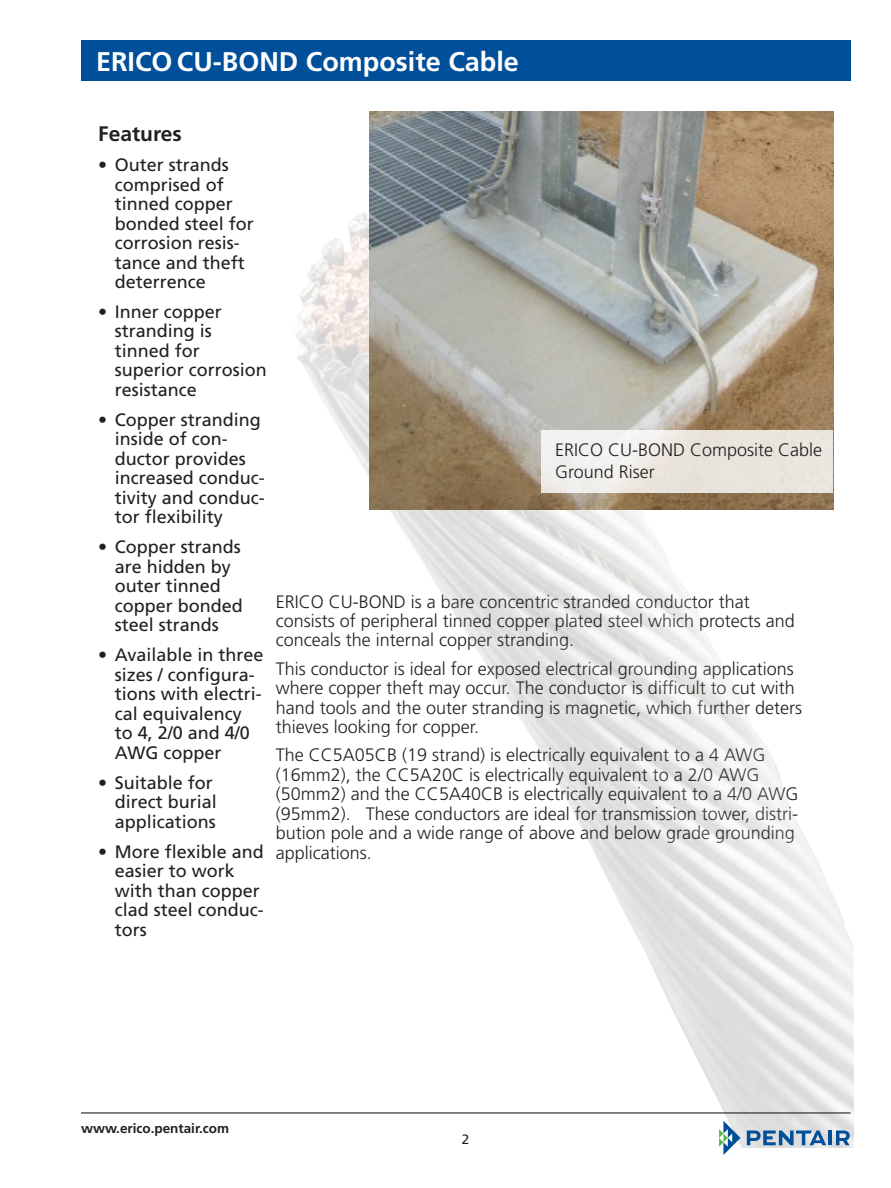
<style>
.page{position:relative;width:891px;height:1188px;background:#fff}
.page>*{position:absolute;margin:0;border:0;box-sizing:border-box;transform-origin:0 0}
.t1{font:700 27px "Frutiger LT Std";color:#fff}
.t2{font:700 21px "Frutiger LT Std";color:#231f20}
.t3{font:300 18px/19.5px "Frutiger LT Std";color:#231f20}
.t4{font:18px/19.5px "Frutiger LT Std";color:#231f20}
.t5{font:700 13.5px "Frutiger LT Std";color:#231f20}
.t6{font:13.5px "Frutiger LT Std";color:#231f20}
</style>
<div class="page">
<div style="left:81px;top:40px;width:769px;height:41px;background:#004f9a"></div>
<img style="left:296px;top:197px;width:558px;height:951px">
<img style="left:370px;top:111px;width:463px;height:399px">
<div style="left:541px;top:430px;width:292px;height:63px;background:linear-gradient(to right,#f1f1ef,#e7e0d8)"></div>
<hr style="left:81px;top:1112px;width:769px;height:2px;background:#231f20">
<svg style="left:747px;top:1131px;width:79px;height:14px"></svg>
<hr style="left:829px;top:1131px;width:3px;height:14px;background:#004f9a">
<svg style="left:836px;top:1131px;width:14px;height:14px"></svg>
<svg style="left:719px;top:1121px;width:22px;height:34px"></svg>
<h1 class="t1" style="left:96px;top:46px;width:424px">ERICO CU-BOND Composite Cable</h1>
<p class="t2" style="left:98px;top:121px;width:85px">Features</p>
<p class="t4" style="left:115px;top:155px;width:141px;text-indent:-17px">• Outer strands comprised of tinned copper bonded steel for corrosion resis&shy;tance and theft deterrence</p>
<p class="t4" style="left:115px;top:302px;width:154px;text-indent:-17px">• Inner copper stranding is tinned for superior corrosion resistance</p>
<p class="t4" style="left:115px;top:410px;width:151px;text-indent:-17px">• Copper stranding inside of con&shy;ductor provides increased conduc&shy;tivity and conduc&shy;tor flexibility</p>
<p class="t4" style="left:115px;top:538px;width:129px;text-indent:-17px">• Copper strands are hidden by outer tinned copper bonded steel strands</p>
<p class="t4" style="left:115px;top:646px;width:150px;text-indent:-17px">• Available in three sizes / configura&shy;tions with electri&shy;cal equivalency to 4, 2/0 and 4/0<br>AWG copper</p>
<p class="t4" style="left:115px;top:773px;width:104px;text-indent:-17px">• Suitable for direct burial applications</p>
<p class="t4" style="left:115px;top:842px;width:151px;text-indent:-17px">• More flexible and easier to work with than copper clad steel conduc&shy;tors</p>
<p class="t3" style="left:555px;top:440px;width:269px;line-height:21.6px">ERICO CU-BOND Composite Cable<br>Ground Riser</p>
<p class="t3" style="left:276px;top:592px;width:520px">ERICO CU-BOND is a bare concentric stranded conductor that consists of peripheral tinned copper plated steel which protects and conceals the internal copper stranding.</p>
<p class="t3" style="left:276px;top:659px;width:528px">This conductor is ideal for exposed electrical grounding applications where copper theft may occur. The conductor is difficult to cut with hand tools and the outer stranding is magnetic, which further deters thieves looking for copper.</p>
<p class="t3" style="left:276px;top:746px;width:524px">The CC5A05CB (19 strand) is electrically equivalent to a 4 AWG (16mm2), the CC5A20C is electrically equivalent to a 2/0 AWG (50mm2) and the CC5A40CB is electrically equivalent to a 4/0 AWG (95mm2). These conductors are ideal for transmission tower, distri&shy;bution pole and a wide range of above and below grade grounding applications.</p>
<p class="t5" style="left:81px;top:1121px;width:150px">www.erico.pentair.com</p>
<p class="t6" style="left:462px;top:1132px;width:9px">2</p>
</div>
